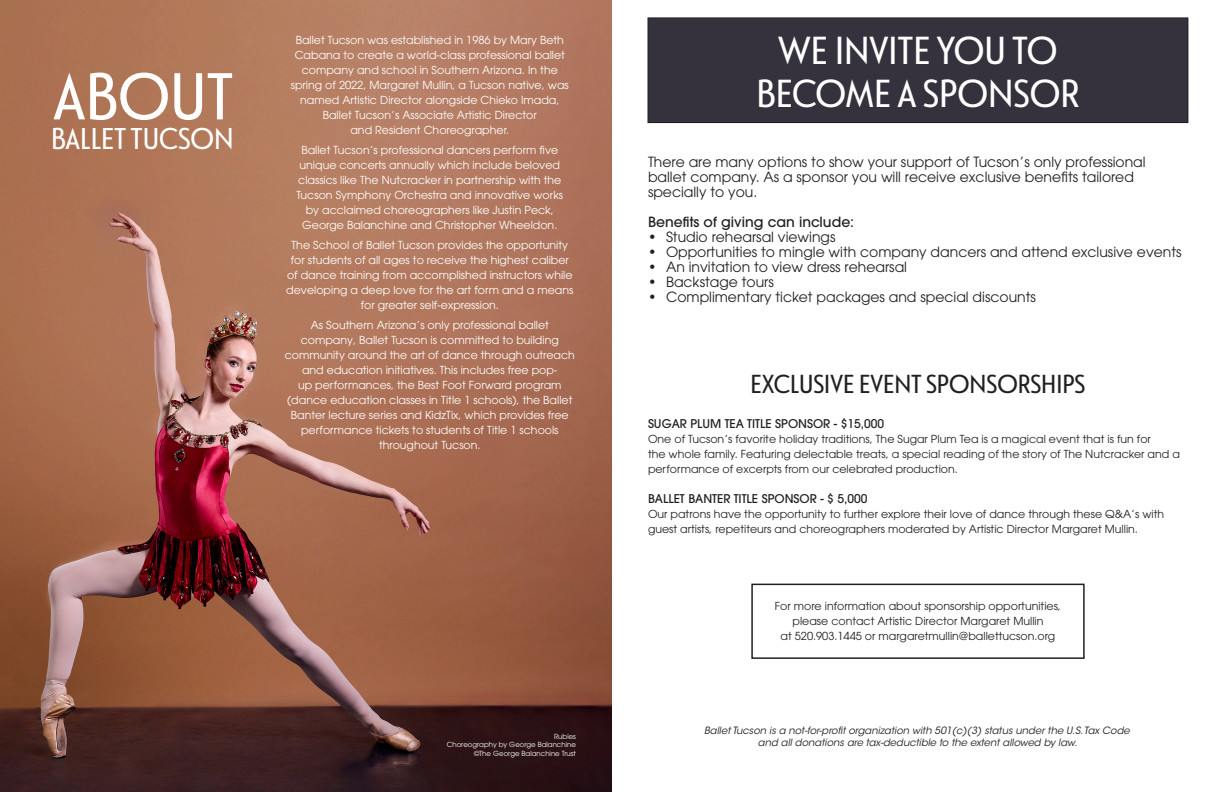
<style>
.page{position:relative;width:1224px;height:792px;background:#fff}
.page>*{position:absolute;margin:0;border:0;box-sizing:border-box;transform-origin:0 0}
.t1{font:66px "Le Havre";color:#fff}
.t2{font:39px "Le Havre";color:#fff}
.t3{font:30px "Le Havre";color:#fff}
.t4{font:26px "Le Havre";color:#231f20}
.t5{font:14px/15px "ITC Avant Garde Pro";color:#231f20}
.t6{font:500 14px "ITC Avant Garde Pro";color:#231f20}
.t7{font:500 12px "ITC Avant Garde Pro";color:#231f20}
.t8{font:11px/15px "ITC Avant Garde Pro";color:#fff;text-align:center}
.t9{font:11px/15px "ITC Avant Garde Pro";color:#231f20}
.t10{font:italic 10px "ITC Avant Garde Std";color:#231f20}
.t11{font:7px "ITC Avant Garde Pro";color:#fff}
</style>
<div class="page">
<img style="left:0;top:0;width:612px;height:792px">
<div style="left:648px;top:18px;width:540px;height:105px;background:#35323d"></div>
<div style="left:648px;top:17px;width:540px;height:106px;border:1px solid #1e1d22"></div>
<div style="left:751px;top:584px;width:334px;height:75px;border:2px solid #231f20"></div>
<p class="t1" style="left:53px;top:58px;width:182px">ABOUT</p>
<p class="t3" style="left:51px;top:121px;width:184px">BALLET TUCSON</p>
<p class="t8" style="left:295px;top:32px;width:272px">Ballet Tucson was established in 1986 by Mary Beth<br>Cabana to create a world-class professional ballet company and school in Southern Arizona. In the</p>
<p class="t8" style="left:291px;top:77px;width:279px">spring of 2022, Margaret Mullin, a Tucson native, was named Artistic Director alongside Chieko Imada,</p>
<p class="t8" style="left:323px;top:107px;width:216px">Ballet Tucson’s Associate Artistic Director</p>
<p class="t8" style="left:350px;top:122px;width:160px">and Resident Choreographer.</p>
<p class="t8" style="left:296px;top:142px;width:268px">Ballet Tucson’s professional dancers perform five unique concerts annually which include beloved classics like The Nutcracker in partnership with the Tucson Symphony Orchestra and innovative works</p>
<p class="t8" style="left:302px;top:202px;width:257px">by acclaimed choreographers like Justin Peck,<br>George Balanchine and Christopher Wheeldon.</p>
<p class="t8" style="left:286px;top:237px;width:289px">The School of Ballet Tucson provides the opportunity for students of all ages to receive the highest caliber of dance training from accomplished instructors while developing a deep love for the art form and a means for greater self-expression.</p>
<p class="t8" style="left:285px;top:317px;width:292px">As Southern Arizona’s only professional ballet company, Ballet Tucson is committed to building community around the art of dance through outreach and education initiatives. This includes free pop-<br>up performances, the Best Foot Forward program (dance education classes in Title 1 schools), the Ballet Banter lecture series and KidzTix, which provides free performance tickets to students of Title 1 schools throughout Tucson.</p>
<p class="t11" style="left:554px;top:732px;width:23px">Rubies</p>
<p class="t11" style="left:447px;top:740px;width:131px">Choreography by George Balanchine</p>
<p class="t11" style="left:474px;top:749px;width:103px">©The George Balanchine Trust</p>
<p class="t2" style="left:778px;top:28px;width:281px">WE INVITE YOU TO</p>
<p class="t2" style="left:756px;top:71px;width:324px">BECOME A SPONSOR</p>
<p class="t5" style="left:648px;top:154px;width:499px">There are many options to show your support of Tucson’s only professional ballet company. As a sponsor you will receive exclusive benefits tailored specially to you.</p>
<p class="t6" style="left:648px;top:213px;width:208px">Benefits of giving can include:</p>
<p class="t5" style="left:648px;top:229px;width:189px">• Studio rehearsal viewings</p>
<p class="t5" style="left:648px;top:244px;width:535px">• Opportunities to mingle with company dancers and attend exclusive events</p>
<p class="t5" style="left:648px;top:259px;width:261px">• An invitation to view dress rehearsal</p>
<p class="t5" style="left:648px;top:274px;width:127px">• Backstage tours</p>
<p class="t5" style="left:648px;top:289px;width:389px">• Complimentary ticket packages and special discounts</p>
<p class="t4" style="left:751px;top:368px;width:336px">EXCLUSIVE EVENT SPONSORSHIPS</p>
<p class="t7" style="left:648px;top:416px;width:238px">SUGAR PLUM TEA TITLE SPONSOR - $15,000</p>
<p class="t9" style="left:648px;top:431px;width:504px">One of Tucson’s favorite holiday traditions, The Sugar Plum Tea is a magical event that is fun for</p>
<p class="t9" style="left:648px;top:446px;width:533px">the whole family. Featuring delectable treats, a special reading of the story of The Nutcracker and a performance of excerpts from our celebrated production.</p>
<p class="t7" style="left:648px;top:491px;width:221px">BALLET BANTER TITLE SPONSOR - $ 5,000</p>
<p class="t9" style="left:648px;top:506px;width:518px">Our patrons have the opportunity to further explore their love of dance through these Q&amp;A’s with guest artists, repetiteurs and choreographers moderated by Artistic Director Margaret Mullin.</p>
<p class="t9" style="left:775px;top:599px;width:288px">For more information about sponsorship opportunities,</p>
<p class="t9" style="left:793px;top:614px;width:252px">please contact Artistic Director Margaret Mullin</p>
<p class="t9" style="left:781px;top:629px;width:276px">at 520.903.1445 or margaretmullin@ballettucson.org</p>
<p class="t10" style="left:704px;top:725px;width:427px">Ballet Tucson is a not-for-profit organization with 501(c)(3) status under the U.S. Tax Code</p>
<p class="t10" style="left:758px;top:737px;width:321px">and all donations are tax-deductible to the extent allowed by law.</p>
</div>
